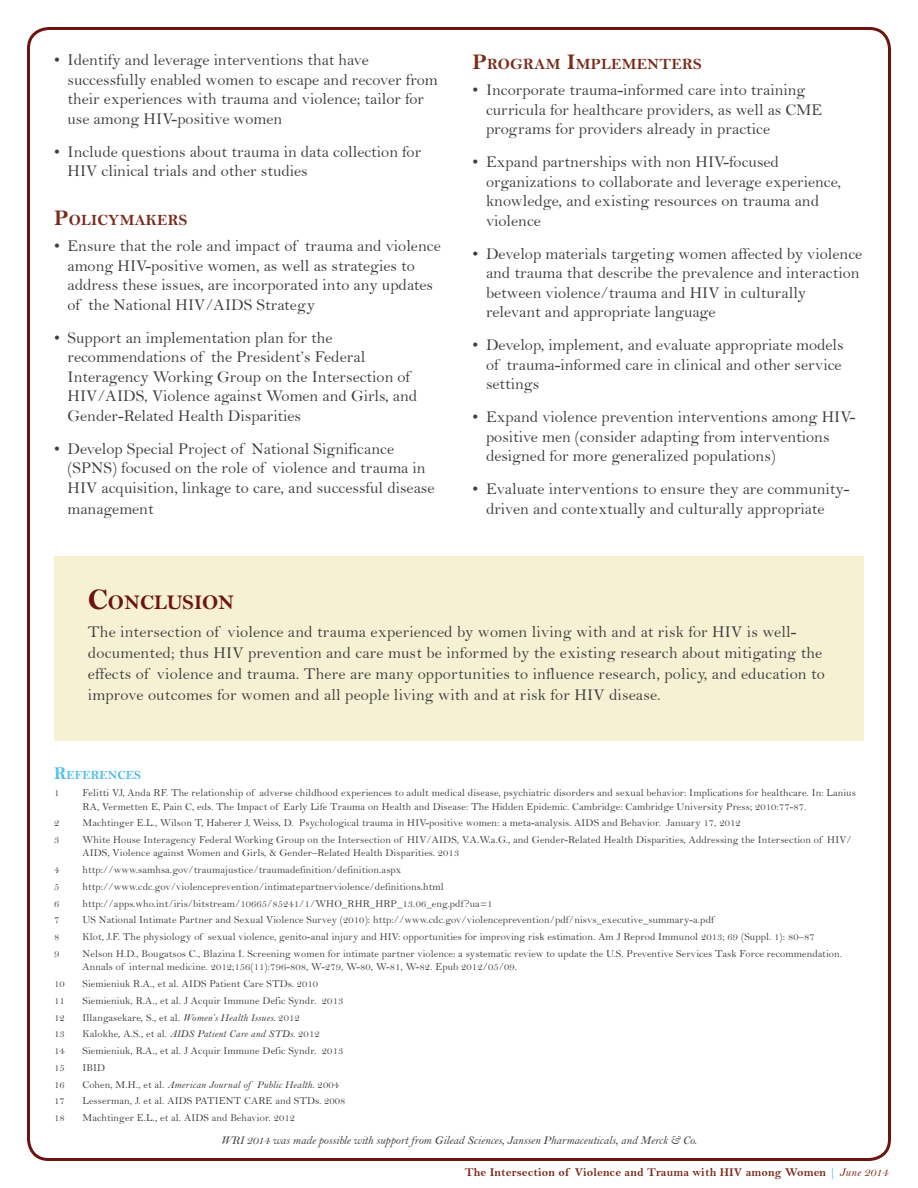
<style>
.page{position:relative;width:918px;height:1188px;background:#fff}
.page>*{position:absolute;margin:0;border:0;box-sizing:border-box;transform-origin:0 0}
.sub_sub_head{font:21px "Bell MT Bold";color:#6e140f}
.bullet{font:16.5px/19.5px "Bell";color:#3e3e3f}
.text{font:16.5px/21px "Bell";letter-spacing:.01em;color:#3e3e3f}
.text-2{font:15.75px "Bell MT Bold";letter-spacing:.015em;color:#792b1c}
.sub_sub_head-2{font:12.6px "Bell MT Bold";color:#4fbdec}
.text-3{font:12px "Bell MT Italic";letter-spacing:-.01em;color:#3e3e3f}
.t1{font:12px "Bell MT Bold";letter-spacing:.01em;color:#792b1c}
.text-4{font:10.5px/13.5px "Bell";letter-spacing:.01em;color:#3e3e3f}
.text-5{font:10.5px "Bell MT Italic";letter-spacing:.01em;color:#3e3e3f}
.s1{font-size:22.5px}
.s2{font-size:30px}
.s3{font-size:18px}
.s4{font-family:"Bell MT Italic"}
.s5{font-family:"Bell"}
.s6{color:#67c2ee}
</style>
<div class="page">
<div style="left:54px;top:556px;width:810px;height:185px;background:#f6f1d2"></div>
<p class="bullet" style="left:68px;top:50px;width:372px;text-indent:-14px">• Identify and leverage interventions that have successfully enabled women to escape and recover from their experiences with trauma and violence; tailor for use among HIV-positive women</p>
<p class="bullet" style="left:68px;top:141px;width:355px;text-indent:-14px">• Include questions about trauma in data collection for<br>HIV clinical trials and other studies</p>
<p class="text-2" style="left:54px;top:210px;width:135px"><span class="s1">P</span>OLICYMAKERS</p>
<p class="bullet" style="left:68px;top:236px;width:375px;text-indent:-14px">• Ensure that the role and impact of trauma and violence among HIV-positive women, as well as strategies to address these issues, are incorporated into any updates of the National HIV/AIDS Strategy</p>
<p class="bullet" style="left:68px;top:327px;width:351px;text-indent:-14px">• Support an implementation plan for the recommendations of the President’s Federal Interagency Working Group on the Intersection of HIV/AIDS, Violence against Women and Girls, and Gender-Related Health Disparities</p>
<p class="bullet" style="left:68px;top:438px;width:368px;text-indent:-14px">• Develop Special Project of National Significance (SPNS) focused on the role of violence and trauma in<br>HIV acquisition, linkage to care, and successful disease</p>
<p class="bullet" style="left:68px;top:498px;width:88px">management</p>
<p class="text-2" style="left:472px;top:55px;width:231px"><span class="s1">P</span>ROGRAM <span class="s1">I</span>MPLEMENTERS</p>
<p class="bullet" style="left:486px;top:80px;width:338px;text-indent:-14px">• Incorporate trauma-informed care into training curricula for healthcare providers, as well as CME programs for providers already in practice</p>
<p class="bullet" style="left:486px;top:152px;width:357px;text-indent:-14px">• Expand partnerships with non HIV-focused organizations to collaborate and leverage experience, knowledge, and existing resources on trauma and violence</p>
<p class="bullet" style="left:486px;top:244px;width:378px;text-indent:-14px">• Develop materials targeting women affected by violence and trauma that describe the prevalence and interaction between violence/trauma and HIV in culturally relevant and appropriate language</p>
<p class="bullet" style="left:486px;top:335px;width:359px;text-indent:-14px">• Develop, implement, and evaluate appropriate models of trauma-informed care in clinical and other service settings</p>
<p class="bullet" style="left:486px;top:407px;width:371px;text-indent:-14px">• Expand violence prevention interventions among HIV&shy;positive men (consider adapting from interventions designed for more generalized populations)</p>
<p class="bullet" style="left:486px;top:479px;width:365px;text-indent:-14px">• Evaluate interventions to ensure they are community&shy;driven and contextually and culturally appropriate</p>
<p class="sub_sub_head" style="left:88px;top:590px;width:148px"><span class="s2">C</span>ONCLUSION</p>
<p class="text" style="left:88px;top:621px;width:739px">The intersection of violence and trauma experienced by women living with and at risk for HIV is well&shy;documented; thus HIV prevention and care must be informed by the existing research about mitigating the effects of violence and trauma. There are many opportunities to influence research, policy, and education to improve outcomes for women and all people living with and at risk for HIV disease.</p>
<p class="sub_sub_head-2" style="left:54px;top:768px;width:88px"><span class="s3">R</span>EFERENCES</p>
<p class="text-4" style="left:54px;top:786px;width:7px">1</p>
<p class="text-4" style="left:82px;top:786px;width:775px">Felitti VJ, Anda RF. The relationship of adverse childhood experiences to adult medical disease, psychiatric disorders and sexual behavior: Implications for healthcare. In: Lanius<br>RA, Vermetten E, Pain C, eds. The Impact of Early Life Trauma on Health and Disease: The Hidden Epidemic. Cambridge: Cambridge University Press; 2010:77-87.</p>
<p class="text-4" style="left:54px;top:816px;width:7px">2</p>
<p class="text-4" style="left:82px;top:816px;width:660px">Machtinger E.L., Wilson T, Haberer J, Weiss, D. Psychological trauma in HIV-positive women: a meta-analysis. AIDS and Behavior. January 17, 2012</p>
<p class="text-4" style="left:54px;top:833px;width:7px">3</p>
<p class="text-4" style="left:82px;top:833px;width:771px">White House Interagency Federal Working Group on the Intersection of HIV/AIDS, V.A.W.a.G., and Gender-Related Health Disparities, Addressing the Intersection of HIV/<br>AIDS, Violence against Women and Girls, &amp; Gender–Related Health Disparities. 2013</p>
<p class="text-4" style="left:54px;top:863px;width:7px">4</p>
<p class="text-4" style="left:82px;top:863px;width:321px">http://www.samhsa.gov/traumajustice/traumadefinition/definition.aspx</p>
<p class="text-4" style="left:54px;top:880px;width:7px">5</p>
<p class="text-4" style="left:82px;top:880px;width:363px">http://www.cdc.gov/violenceprevention/intimatepartnerviolence/definitions.html</p>
<p class="text-4" style="left:54px;top:897px;width:7px">6</p>
<p class="text-4" style="left:82px;top:897px;width:411px">http://apps.who.int/iris/bitstream/10665/85241/1/WHO_RHR_HRP_13.06_eng.pdf ?ua=1</p>
<p class="text-4" style="left:54px;top:913px;width:7px">7</p>
<p class="text-4" style="left:82px;top:913px;width:633px">US National Intimate Partner and Sexual Violence Survey (2010): http://www.cdc.gov/violenceprevention/pdf/nisvs_executive_summary-a.pdf</p>
<p class="text-4" style="left:54px;top:930px;width:7px">8</p>
<p class="text-4" style="left:82px;top:930px;width:734px">Klot, J.F. The physiology of sexual violence, genito-anal injury and HIV: opportunities for improving risk estimation. Am J Reprod Immunol 2013; 69 (Suppl. 1): 80–87</p>
<p class="text-4" style="left:54px;top:947px;width:7px">9</p>
<p class="text-4" style="left:82px;top:947px;width:761px">Nelson H.D., Bougatsos C., Blazina I. Screening women for intimate partner violence: a systematic review to update the U.S. Preventive Services Task Force recommendation.<br>Annals of internal medicine. 2012;156(11):796-808, W-279, W-80, W-81, W-82. Epub 2012/05/09.</p>
<p class="text-4" style="left:54px;top:977px;width:12px">10</p>
<p class="text-4" style="left:82px;top:977px;width:237px">Siemieniuk R.A., et al. AIDS Patient Care STDs. 2010</p>
<p class="text-4" style="left:54px;top:994px;width:12px">11</p>
<p class="text-4" style="left:82px;top:994px;width:262px">Siemieniuk, R.A., et al. J Acquir Immune Defic Syndr. 2013</p>
<p class="text-4" style="left:54px;top:1011px;width:12px">12</p>
<p class="text-4" style="left:82px;top:1011px;width:219px">Illangasekare, S., et al. <span class="s4">Women’s Health Issues.</span> 2012</p>
<p class="text-4" style="left:54px;top:1027px;width:12px">13</p>
<p class="text-4" style="left:82px;top:1027px;width:239px">Kalokhe, A.S., et al. <span class="s4">AIDS Patient Care and STDs</span>. 2012</p>
<p class="text-4" style="left:54px;top:1044px;width:12px">14</p>
<p class="text-4" style="left:82px;top:1044px;width:262px">Siemieniuk, R.A., et al. J Acquir Immune Defic Syndr. 2013</p>
<p class="text-4" style="left:54px;top:1061px;width:12px">15</p>
<p class="text-4" style="left:82px;top:1061px;width:24px">IBID</p>
<p class="text-4" style="left:54px;top:1077px;width:12px">16</p>
<p class="text-5" style="left:82px;top:1078px;width:258px"><span class="s5">Cohen, M.H., et al.</span> American Journal of Public Health<span class="s5">. 2004</span></p>
<p class="text-4" style="left:54px;top:1094px;width:12px">17</p>
<p class="text-4" style="left:82px;top:1094px;width:265px">Lesserman, J. et al. AIDS PATIENT CARE and STDs. 2008</p>
<p class="text-4" style="left:54px;top:1111px;width:12px">18</p>
<p class="text-4" style="left:82px;top:1111px;width:214px">Machtinger E.L., et al. AIDS and Behavior. 2012</p>
<p class="text-3" style="left:221px;top:1133px;width:477px">WRI 2014 was made possible with support from Gilead Sciences, Janssen Pharmaceuticals, and Merck &amp; Co.</p>
<p class="t1" style="left:465px;top:1165px;width:425px">The Intersection of Violence and Trauma with HIV among Women <span class="s6">|</span> <span class="s4">June 2014</span></p>
</div>
